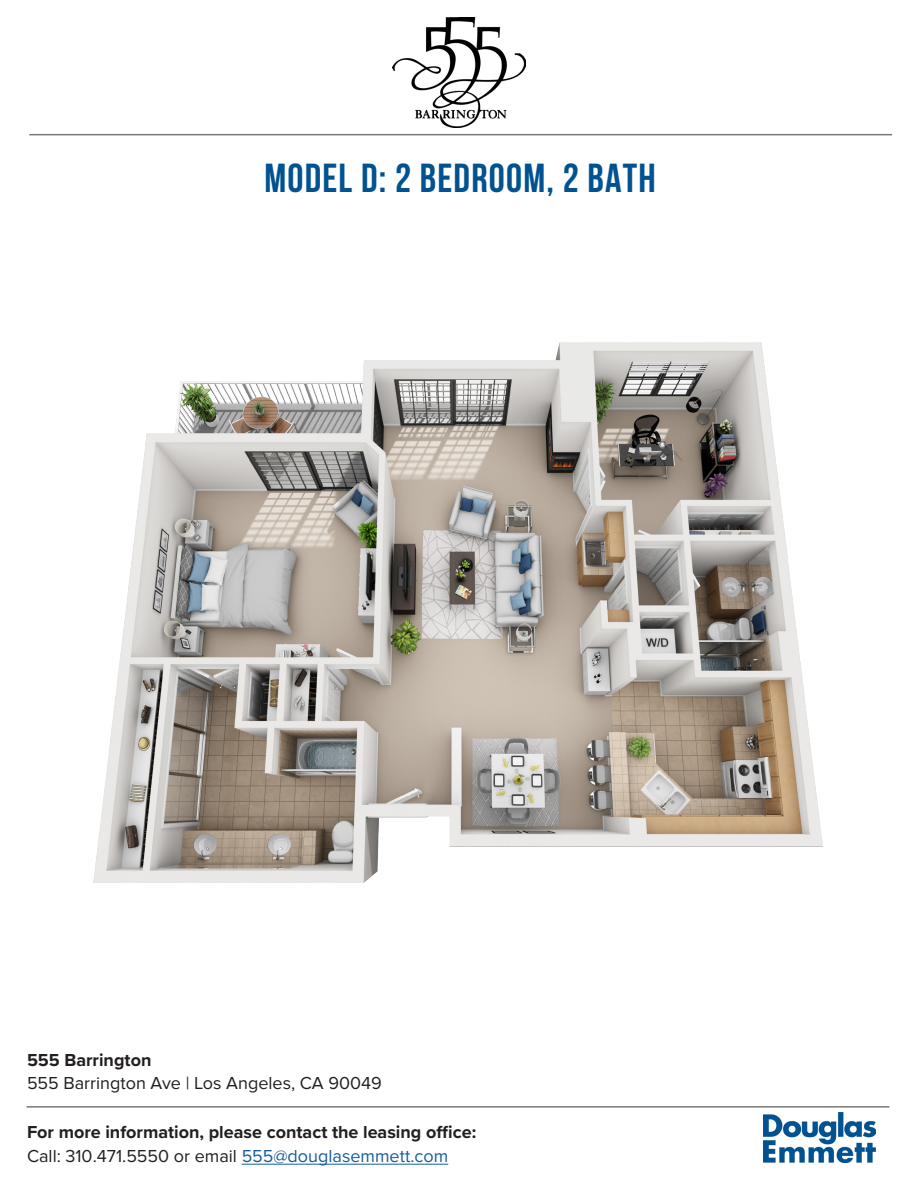
<style>
.page{position:relative;width:918px;height:1188px;background:#fff}
.page>*{position:absolute;margin:0;border:0;box-sizing:border-box;transform-origin:0 0}
.t1{font:700 40.5px "Bebas Neue";letter-spacing:.03em;color:#015291}
.t2{font:700 18px/23.2px "Proxima Nova";color:#231f20}
.t3{font:18px "Proxima Nova";color:#231f20}
.s1{font-weight:400}
.s2{font-weight:400;color:#175d9e}
</style>
<div class="page">
<img style="left:763px;top:1113px;width:112px;height:50px">
<hr style="left:29px;top:134px;width:863px;height:1px;background:#787878">
<hr style="left:26px;top:1106px;width:863px;height:2px;background:#787878">
<img style="left:392px;top:17px;width:133px;height:111px">
<img style="left:94px;top:342px;width:728px;height:540px">
<hr style="left:242px;top:1164px;width:206px;height:1px;background:#175d9e">
<p class="t1" style="left:264px;top:156px;width:393px">MODEL D: 2 BEDROOM, 2 BATH</p>
<p class="t2" style="left:27px;top:1048px;width:126px">555 Barrington</p>
<p class="t3" style="left:27px;top:1073px;width:356px">555 Barrington Ave | Los Angeles, CA 90049</p>
<p class="t2" style="left:27px;top:1120px;width:451px">For more information, please contact the leasing office:<br><span class="s1">Call: 310.471.5550 or email</span> <span class="s2">555@douglasemmett.com</span></p>
</div>
